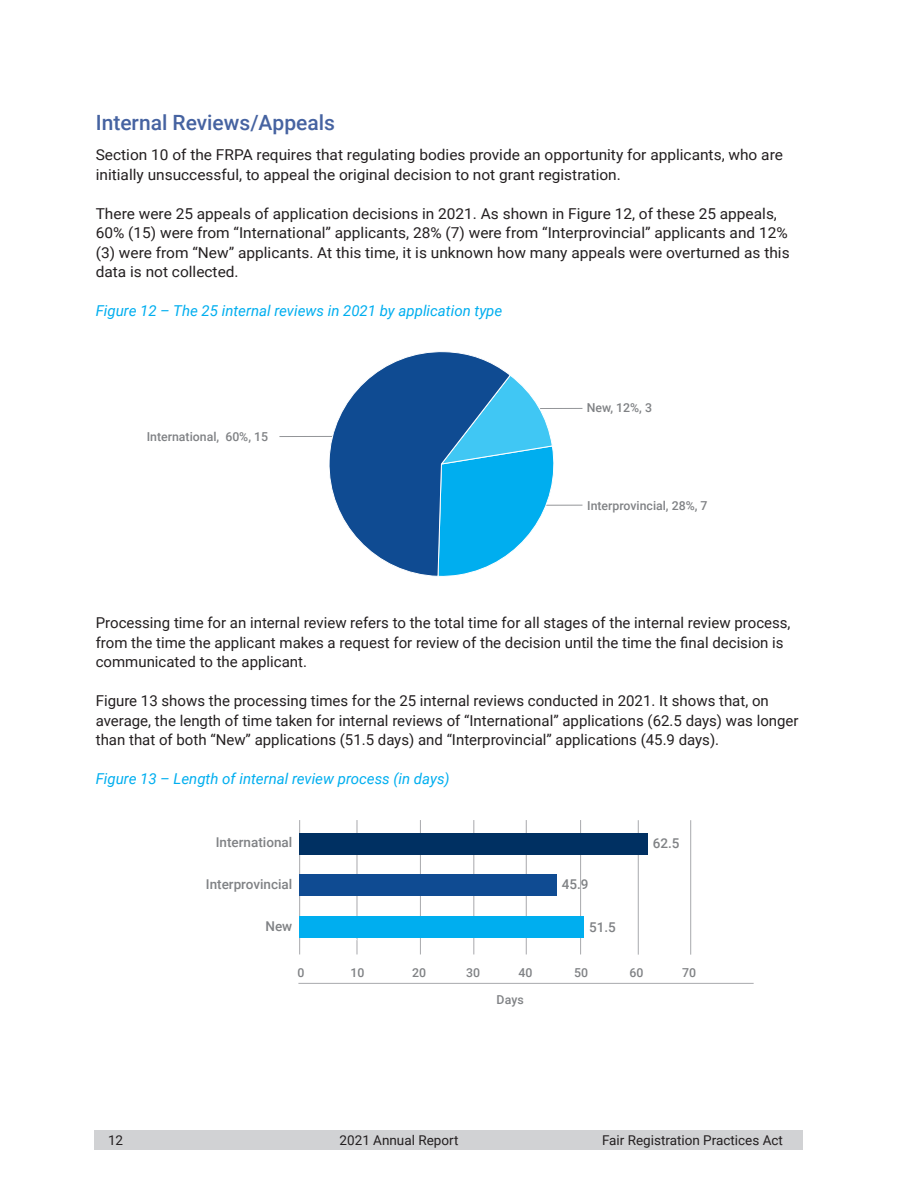
<style>
.page{position:relative;width:918px;height:1188px;background:#fff}
.page>*{position:absolute;margin:0;border:0;box-sizing:border-box;transform-origin:0 0}
.Subhead-_Roboto_Ligh{font:500 21px "Roboto";color:#4663a1}
.Body_Text{font:15px/19.5px "Roboto";color:#231f20}
.Figure_-_Blue{font:italic 15px "Roboto";color:#00aeef}
.t1{font:13.5px "Roboto";color:#231f20}
.Chart_Subhead{font:500 13.5px "Roboto";color:#808285}
.Chart_Subhead-2{font:500 12.3px "Roboto";color:#808285}
</style>
<div class="page">
<div style="left:94px;top:1131px;width:709px;height:19px;background:#d1d2d4"></div>
<hr style="left:279px;top:436px;width:141px;height:1px;background:#939598">
<hr style="left:441px;top:408px;width:141px;height:1px;background:#939598">
<hr style="left:441px;top:505px;width:141px;height:1px;background:#939598">
<svg style="left:329px;top:351px;width:233px;height:226px"></svg>
<hr style="left:357px;top:820px;width:1px;height:134px;background:#a8a9ad">
<hr style="left:420px;top:820px;width:1px;height:134px;background:#a8a9ad">
<hr style="left:474px;top:820px;width:1px;height:134px;background:#a8a9ad">
<hr style="left:299px;top:820px;width:1px;height:134px;background:#a8a9ad">
<hr style="left:526px;top:820px;width:1px;height:134px;background:#a8a9ad">
<hr style="left:580px;top:820px;width:1px;height:134px;background:#a8a9ad">
<hr style="left:638px;top:820px;width:1px;height:135px;background:#a8a9ad">
<hr style="left:690px;top:820px;width:1px;height:135px;background:#a8a9ad">
<hr style="left:298px;top:983px;width:456px;height:1px;background:#a8a9ad">
<div style="left:299px;top:833px;width:349px;height:21px;background:#003062"></div>
<div style="left:299px;top:875px;width:257px;height:21px;background:#0f4b92"></div>
<div style="left:299px;top:916px;width:285px;height:22px;background:#00aeef"></div>
<p class="Subhead-_Roboto_Ligh" style="left:96px;top:108px;width:241px">Internal Reviews/Appeals</p>
<p class="Body_Text" style="left:96px;top:144px;width:689px">Section 10 of the FRPA requires that regulating bodies provide an opportunity for applicants, who are initially unsuccessful, to appeal the original decision to not grant registration.</p>
<p class="Body_Text" style="left:96px;top:203px;width:695px">There were 25 appeals of application decisions in 2021. As shown in Figure 12, of these 25 appeals, 60% (15) were from “International” applicants, 28% (7) were from “Interprovincial” applicants and 12% (3) were from “New” applicants. At this time, it is unknown how many appeals were overturned as this data is not collected.</p>
<p class="Figure_-_Blue" style="left:96px;top:300px;width:408px">Figure 12 – The 25 internal reviews in 2021 by application type</p>
<p class="Chart_Subhead-2" style="left:147px;top:428px;width:123px">International, 60%, 15</p>
<p class="Chart_Subhead-2" style="left:587px;top:399px;width:67px">New, 12%, 3</p>
<p class="Chart_Subhead-2" style="left:587px;top:497px;width:122px">Interprovincial, 28%, 7</p>
<p class="Body_Text" style="left:96px;top:612px;width:696px">Processing time for an internal review refers to the total time for all stages of the internal review process, from the time the applicant makes a request for review of the decision until the time the final decision is communicated to the applicant.</p>
<p class="Body_Text" style="left:96px;top:690px;width:704px">Figure 13 shows the processing times for the 25 internal reviews conducted in 2021. It shows that, on average, the length of time taken for internal reviews of “International” applications (62.5 days) was longer than that of both “New” applications (51.5 days) and “Interprovincial” applications (45.9 days).</p>
<p class="Figure_-_Blue" style="left:96px;top:768px;width:356px">Figure 13 – Length of internal review process (in days)</p>
<p class="Chart_Subhead" style="left:216px;top:833px;width:78px">International</p>
<p class="Chart_Subhead" style="left:206px;top:875px;width:88px">Interprovincial</p>
<p class="Chart_Subhead" style="left:265px;top:917px;width:28px">New</p>
<p class="Chart_Subhead" style="left:562px;top:875px;width:28px">45.9</p>
<p class="Chart_Subhead" style="left:589px;top:918px;width:28px">51.5</p>
<p class="Chart_Subhead" style="left:653px;top:834px;width:28px">62.5</p>
<p class="Chart_Subhead-2" style="left:298px;top:964px;width:8px">0</p>
<p class="Chart_Subhead-2" style="left:351px;top:964px;width:15px">10</p>
<p class="Chart_Subhead-2" style="left:412px;top:964px;width:15px">20</p>
<p class="Chart_Subhead-2" style="left:466px;top:964px;width:15px">30</p>
<p class="Chart_Subhead-2" style="left:519px;top:964px;width:15px">40</p>
<p class="Chart_Subhead-2" style="left:574px;top:964px;width:15px">50</p>
<p class="Chart_Subhead-2" style="left:630px;top:964px;width:15px">60</p>
<p class="Chart_Subhead-2" style="left:682px;top:964px;width:15px">70</p>
<p class="Chart_Subhead-2" style="left:497px;top:991px;width:29px">Days</p>
<p class="t1" style="left:108px;top:1130px;width:17px">12</p>
<p class="t1" style="left:340px;top:1130px;width:120px">2021 Annual Report</p>
<p class="t1" style="left:602px;top:1130px;width:183px">Fair Registration Practices Act</p>
</div>
